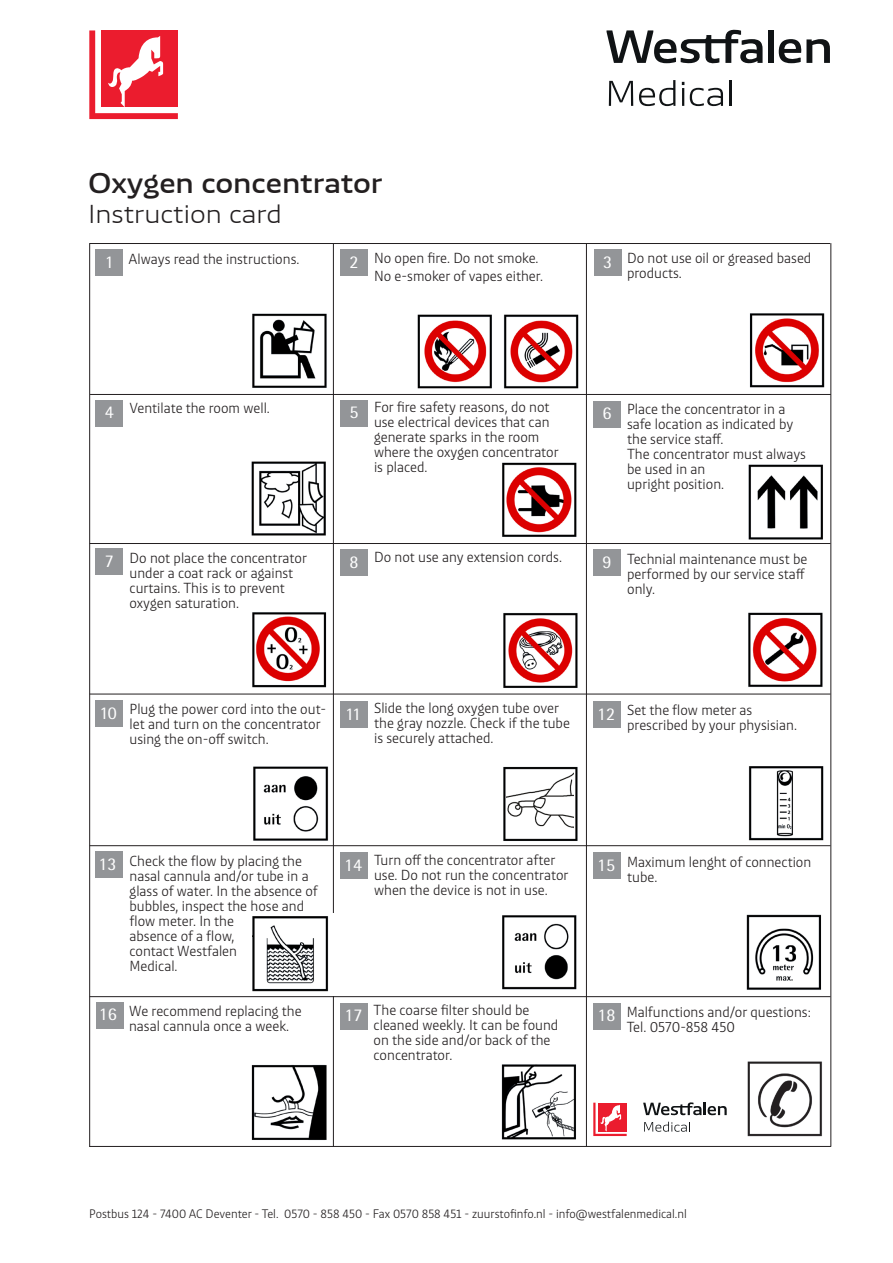
<style>
.page{position:relative;width:893px;height:1263px;background:#fff}
.page>*{position:absolute;margin:0;border:0;box-sizing:border-box;transform-origin:0 0}
.t1{font:600 expanded 30px "Westfalen News Sans";color:#231f20}
.t2{font:300 expanded 27px "Westfalen News Sans";color:#231f20}
.t3{font:18px "Rotis Semi Sans Pro";color:#fff}
.t4{font:300 15px/15px "Westfalen News Sans";color:#231f20}
.t5{font:300 12.75px "Westfalen News Sans";color:#231f20}
</style>
<div class="page">
<svg style="left:89px;top:30px;width:89px;height:89px"></svg>
<svg style="left:609px;top:81px;width:24px;height:25px"></svg>
<svg style="left:639px;top:80px;width:36px;height:26px"></svg>
<svg style="left:682px;top:82px;width:2px;height:24px"></svg>
<svg style="left:690px;top:88px;width:33px;height:18px"></svg>
<hr style="left:729px;top:80px;width:2px;height:26px;background:#101315">
<svg style="left:779px;top:39px;width:51px;height:24px"></svg>
<div style="left:768px;top:30px;width:6px;height:33px;background:#101315"></div>
<svg style="left:606px;top:30px;width:157px;height:34px"></svg>
<div style="left:96px;top:249px;width:27px;height:27px;background:#939598"></div>
<hr style="left:333px;top:244px;width:1px;height:903px;background:#231f20">
<hr style="left:586px;top:243px;width:1px;height:903px;background:#231f20">
<hr style="left:90px;top:394px;width:741px;height:1px;background:#231f20">
<div style="left:340px;top:249px;width:27px;height:27px;background:#939598"></div>
<div style="left:594px;top:249px;width:27px;height:27px;background:#939598"></div>
<div style="left:96px;top:400px;width:27px;height:26px;background:#939598"></div>
<div style="left:340px;top:400px;width:27px;height:26px;background:#939598"></div>
<svg style="left:593px;top:1103px;width:34px;height:33px"></svg>
<svg style="left:644px;top:1122px;width:46px;height:10px"></svg>
<svg style="left:643px;top:1102px;width:84px;height:14px"></svg>
<img style="left:747px;top:1061px;width:75px;height:76px">
<hr style="left:90px;top:845px;width:740px;height:1px;background:#231f20">
<div style="left:593px;top:401px;width:27px;height:26px;background:#939598"></div>
<div style="left:96px;top:549px;width:27px;height:26px;background:#939598"></div>
<div style="left:340px;top:550px;width:27px;height:26px;background:#939598"></div>
<div style="left:593px;top:550px;width:27px;height:26px;background:#939598"></div>
<hr style="left:89px;top:1146px;width:742px;height:1px;background:#231f20">
<hr style="left:89px;top:243px;width:741px;height:1px;background:#231f20">
<hr style="left:89px;top:243px;width:1px;height:904px;background:#231f20">
<hr style="left:830px;top:243px;width:1px;height:903px;background:#231f20">
<hr style="left:90px;top:543px;width:740px;height:1px;background:#231f20">
<hr style="left:90px;top:694px;width:740px;height:1px;background:#231f20">
<hr style="left:90px;top:996px;width:740px;height:1px;background:#231f20">
<div style="left:96px;top:700px;width:27px;height:27px;background:#939598"></div>
<div style="left:340px;top:701px;width:27px;height:27px;background:#939598"></div>
<div style="left:593px;top:701px;width:27px;height:27px;background:#939598"></div>
<div style="left:96px;top:851px;width:27px;height:27px;background:#939598"></div>
<div style="left:340px;top:853px;width:27px;height:26px;background:#939598"></div>
<div style="left:593px;top:853px;width:27px;height:26px;background:#939598"></div>
<div style="left:96px;top:1002px;width:27px;height:26px;background:#939598"></div>
<div style="left:341px;top:1003px;width:27px;height:26px;background:#939598"></div>
<div style="left:594px;top:1003px;width:27px;height:26px;background:#939598"></div>
<img style="left:251px;top:461px;width:75px;height:75px">
<img style="left:252px;top:313px;width:75px;height:75px">
<img style="left:417px;top:314px;width:162px;height:75px">
<img style="left:749px;top:313px;width:76px;height:75px">
<img style="left:748px;top:464px;width:75px;height:76px">
<img style="left:502px;top:462px;width:75px;height:75px">
<img style="left:252px;top:612px;width:75px;height:76px">
<img style="left:748px;top:612px;width:75px;height:75px">
<img style="left:503px;top:613px;width:75px;height:75px">
<img style="left:253px;top:766px;width:75px;height:75px">
<img style="left:748px;top:766px;width:76px;height:75px">
<img style="left:503px;top:766px;width:75px;height:75px">
<img style="left:746px;top:914px;width:75px;height:76px">
<img style="left:502px;top:915px;width:75px;height:75px">
<img style="left:251px;top:1064px;width:76px;height:76px">
<img style="left:501px;top:1064px;width:75px;height:76px">
<img style="left:506px;top:770px;width:67px;height:67px">
<img style="left:253px;top:916px;width:76px;height:76px">
<p class="t1" style="left:88px;top:166px;width:296px">Oxygen concentrator</p>
<p class="t2" style="left:88px;top:199px;width:195px">Instruction card</p>
<p class="t3" style="left:105px;top:251px;width:11px">1</p>
<p class="t4" style="left:129px;top:252px;width:172px">Always read the instructions.</p>
<p class="t3" style="left:349px;top:251px;width:11px">2</p>
<p class="t3" style="left:603px;top:251px;width:11px">3</p>
<p class="t4" style="left:374px;top:251px;width:166px">No open fire. Do not smoke.</p>
<p class="t4" style="left:374px;top:269px;width:171px">No e-smoker of vapes either.</p>
<p class="t4" style="left:627px;top:251px;width:186px">Do not use oil or greased based products.</p>
<p class="t4" style="left:129px;top:401px;width:142px">Ventilate the room well.</p>
<p class="t4" style="left:374px;top:400px;width:177px">For fire safety reasons, do not</p>
<p class="t4" style="left:374px;top:415px;width:186px">use electrical devices that can generate sparks in the room where the oxygen concentrator is placed.</p>
<p class="t3" style="left:105px;top:402px;width:11px">4</p>
<p class="t3" style="left:349px;top:402px;width:11px">5</p>
<p class="t3" style="left:602px;top:403px;width:11px">6</p>
<p class="t4" style="left:627px;top:402px;width:160px">Place the concentrator in a</p>
<p class="t4" style="left:627px;top:417px;width:168px">safe location as indicated by</p>
<p class="t4" style="left:627px;top:432px;width:98px">the service staff.</p>
<p class="t4" style="left:627px;top:447px;width:180px">The concentrator must always</p>
<p class="t4" style="left:627px;top:462px;width:80px">be used in an</p>
<p class="t4" style="left:627px;top:477px;width:99px">upright position.</p>
<p class="t4" style="left:374px;top:550px;width:189px">Do not use any extension cords.</p>
<p class="t4" style="left:627px;top:552px;width:182px">Technial maintenance must be performed by our service staff only.</p>
<p class="t4" style="left:130px;top:551px;width:179px">Do not place the concentrator under a coat rack or against</p>
<p class="t4" style="left:130px;top:581px;width:157px">curtains. This is to prevent</p>
<p class="t4" style="left:130px;top:596px;width:111px">oxygen saturation.</p>
<p class="t3" style="left:105px;top:550px;width:11px">7</p>
<p class="t3" style="left:349px;top:551px;width:11px">8</p>
<p class="t3" style="left:602px;top:551px;width:11px">9</p>
<p class="t4" style="left:130px;top:702px;width:198px">Plug the power cord into the out&shy;let and turn on the concentrator using the on-off switch.</p>
<p class="t4" style="left:374px;top:701px;width:197px">Slide the long oxygen tube over the gray nozzle. Check if the tube is securely attached.</p>
<p class="t4" style="left:627px;top:703px;width:127px">Set the flow meter as</p>
<p class="t3" style="left:99px;top:702px;width:19px">10</p>
<p class="t3" style="left:345px;top:703px;width:18px">11</p>
<p class="t3" style="left:597px;top:703px;width:20px">12</p>
<p class="t4" style="left:627px;top:718px;width:171px">prescribed by your physisian.</p>
<p class="t4" style="left:130px;top:854px;width:190px">Check the flow by placing the nasal cannula and/or tube in a glass of water. In the absence of bubbles, inspect the hose and flow meter. In the<br>absence of a flow,<br>contact Westfalen<br>Medical.</p>
<p class="t4" style="left:374px;top:853px;width:196px">Turn off the concentrator after use. Do not run the concentrator when the device is not in use.</p>
<p class="t4" style="left:627px;top:855px;width:186px">Maximum lenght of connection tube.</p>
<p class="t4" style="left:129px;top:1004px;width:174px">We recommend replacing the nasal cannula once a week.</p>
<p class="t4" style="left:374px;top:1003px;width:186px">The coarse filter should be cleaned weekly. It can be found on the side and/or back of the concentrator.</p>
<p class="t4" style="left:627px;top:1005px;width:186px">Malfunctions and/or questions:</p>
<p class="t3" style="left:98px;top:853px;width:20px">13</p>
<p class="t3" style="left:344px;top:854px;width:20px">14</p>
<p class="t3" style="left:597px;top:854px;width:20px">15</p>
<p class="t3" style="left:99px;top:1003px;width:20px">16</p>
<p class="t3" style="left:344px;top:1005px;width:20px">17</p>
<p class="t3" style="left:597px;top:1005px;width:20px">18</p>
<p class="t4" style="left:627px;top:1020px;width:110px">Tel. 0570-858 450</p>
<p class="t5" style="left:89px;top:1207px;width:599px">Postbus 124 - 7400 AC Deventer - Tel. 0570 - 858 450 - Fax 0570 858 451 - zuurstofinfo.nl - info@westfalenmedical.nl</p>
</div>
